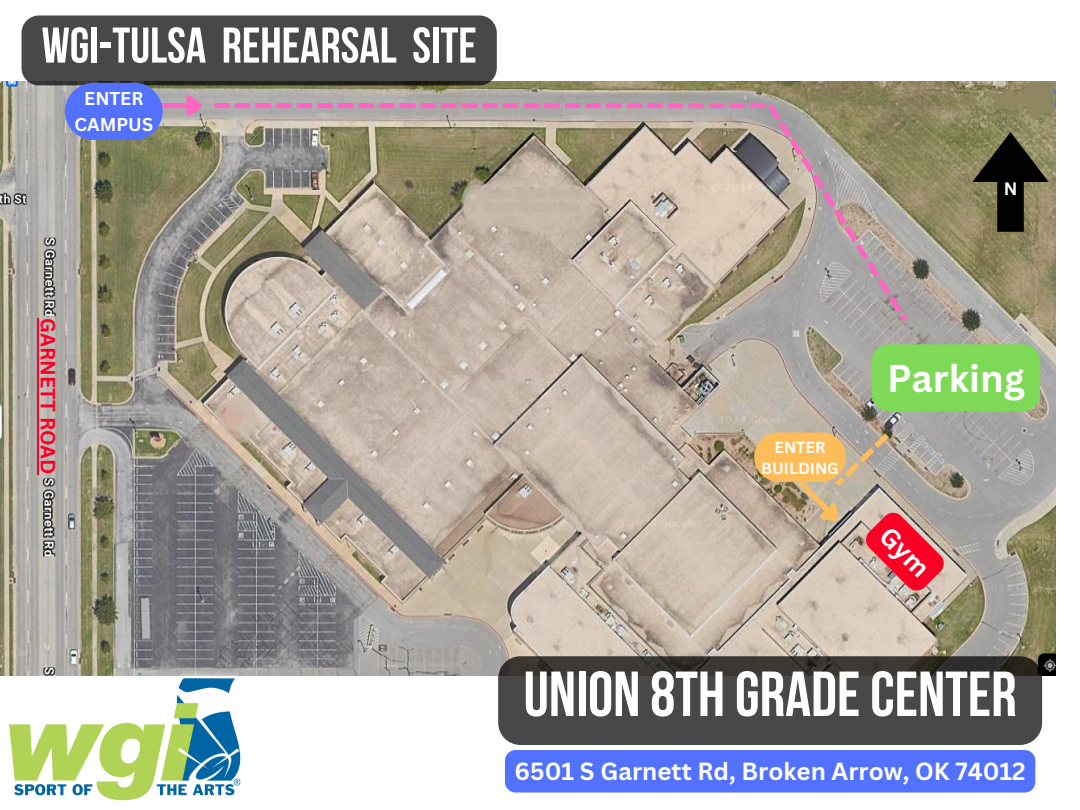
<style>
.page{position:relative;width:1080px;height:810px;background:#fff}
.page>*{position:absolute;margin:0;border:0;box-sizing:border-box;transform-origin:0 0}
.t1{font:700 63.5px "Bebas Neue";color:#fff}
.t2{font:700 50.06px "Bebas Neue";color:#fff}
.t3{font:700 37.62px "Canva Sans";color:#fff}
.t4{font:700 24.12px "Canva Sans";color:#fff}
.t5{font:700 20px "Canva Sans";color:#fa0025}
.t6{font:700 18.12px/25.3px "Canva Sans";color:#fff;text-align:center}
.t7{font:700 17.5px "Canva Sans";color:#fff}
.t8{font:700 15.62px "Canva Sans";color:#fff}
</style>
<div class="page">
<img style="left:0;top:81px;width:1056px;height:594px">
<img style="left:0;top:668px;width:249px;height:133px">
<svg style="left:22px;top:15px;width:475px;height:70px;background:#484848"></svg>
<svg style="left:498px;top:656px;width:544px;height:89px;background:#454543"></svg>
<div style="left:872px;top:344px;width:168px;height:67px;background:#7ed957"></div>
<div style="left:505px;top:750px;width:530px;height:43px;background:#5271ff"></div>
<svg style="left:972px;top:132px;width:77px;height:100px;background:#545039"></svg>
<hr style="left:37px;top:318px;width:2px;height:157px;background:#fa0025">
<svg style="left:214px;top:103px;width:693px;height:218px;background:#afa294"></svg>
<div style="left:150px;top:103px;width:38px;height:5px;background:#ff66c4"></div>
<svg style="left:182px;top:91px;width:26px;height:33px"></svg>
<div style="left:65px;top:83px;width:98px;height:57px;background:#5271ff;border-radius:29px"></div>
<svg style="left:462px;top:176px;width:129px;height:3px"></svg>
<div style="left:462px;top:179px;width:129px;height:55px;background:#ccbcad"></div>
<svg style="left:213px;top:396px;width:4px;height:43px"></svg>
<svg style="left:217px;top:395px;width:41px;height:47px"></svg>
<div style="left:226px;top:398px;width:27px;height:33px;background:#ccbcad"></div>
<svg style="left:461px;top:179px;width:138px;height:41px"></svg>
<svg style="left:130px;top:581px;width:31px;height:65px;background:#7e7e82"></svg>
<svg style="left:992px;top:81px;width:63px;height:39px;background:#8f8863"></svg>
<svg style="left:754px;top:432px;width:194px;height:163px;background:#c89c87"></svg>
<h5 class="t2" style="left:42px;top:25px;width:437px">WGI-TULSA REHEARSAL SITE</h5>
<h1 class="t6" style="left:75px;top:86px;width:80px">ENTER<br>CAMPUS</h1>
<h4 class="t5" style="left:62px;top:318px;width:158px;rotate:90deg">GARNETT ROAD</h4>
<p class="t7" style="left:1004px;top:176px;width:15px">N</p>
<p class="t8" style="left:775px;top:436px;width:53px">ENTER</p>
<h4 class="t8" style="left:761px;top:458px;width:79px">BUILDING</h4>
<p class="t3" style="left:887px;top:352px;width:139px">Parking</p>
<h5 class="t1" style="left:524px;top:668px;width:495px">UNION 8TH GRADECENTER</h5>
<p class="t4" style="left:515px;top:755px;width:513px">6501 S Garnett Rd, Broken Arrow, OK 74012</p>
</div>
